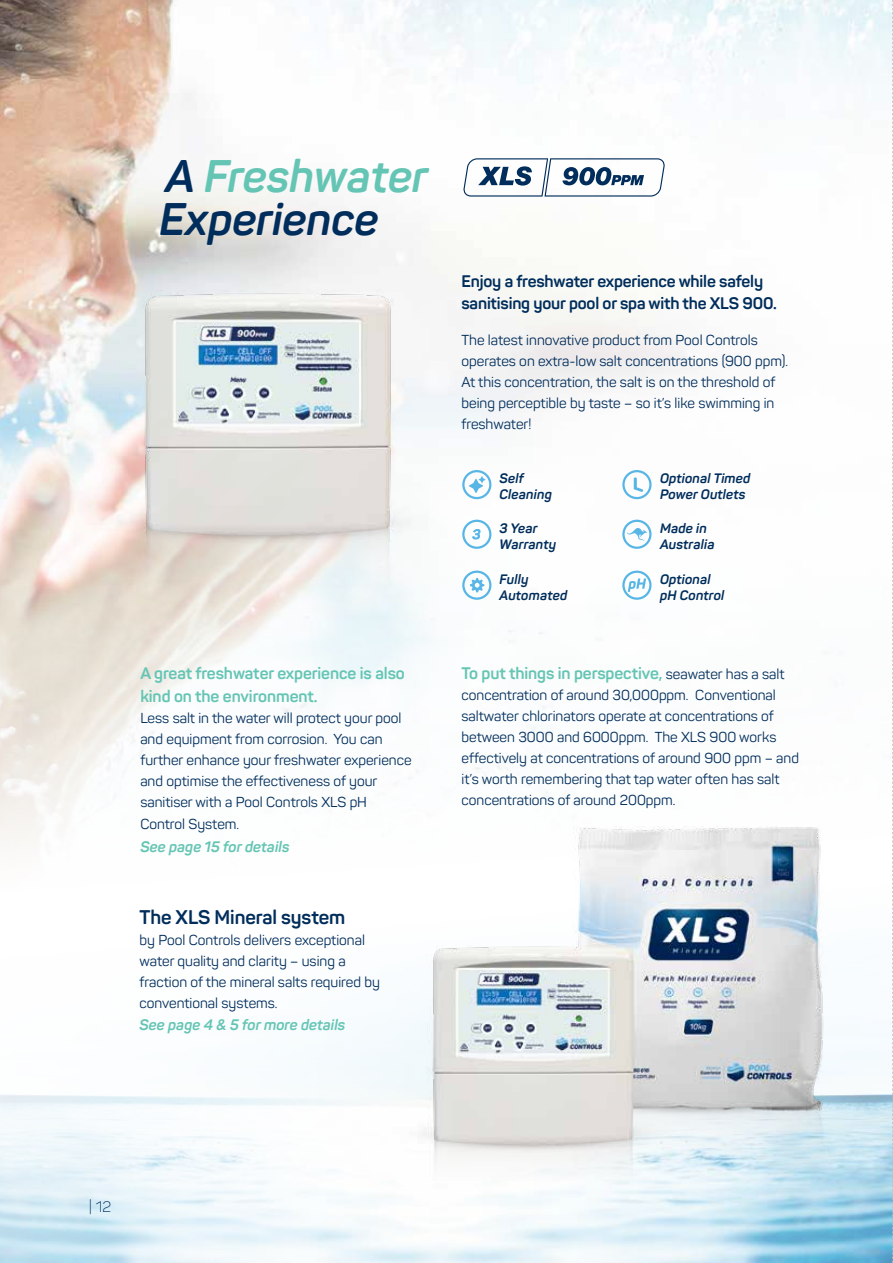
<style>
.page{position:relative;width:893px;height:1263px;background:#fff}
.page>*{position:absolute;margin:0;border:0;box-sizing:border-box;transform-origin:0 0}
.t1{font:italic 700 45px/43.5px "Panton";color:#002d5b}
.t2{font:700 19.5px "Panton";letter-spacing:-.005em;color:#002d5b}
.t3{font:700 16.5px/22.5px "Panton";letter-spacing:-.005em;color:#65c5b4}
.t4{font:700 16.5px/22.5px "Panton";letter-spacing:-.01em;color:#002d5b}
.t5{font:italic 700 15px "Panton";color:#65c5b4}
.t6{font:300 15px "Panton";color:#002d5b}
.t7{font:14.25px/21px "Panton";color:#002d5b}
.t8{font:italic 700 13.5px/16.5px "Panton";letter-spacing:.01em;color:#002d5b}
.s1{color:#65c5b4}
.s2{font-weight:400;font-size:14.25px;color:#002d5b}
</style>
<div class="page">
<img style="left:0;top:0;width:892px;height:819px">
<img style="left:0;top:819px;width:892px;height:444px">
<svg style="left:463px;top:158px;width:202px;height:39px"></svg>
<div style="left:622px;top:571px;width:29px;height:29px;border:2px solid #58b6e7;border-radius:50%"></div>
<svg style="left:628px;top:578px;width:18px;height:14px"></svg>
<div style="left:462px;top:520px;width:29px;height:29px;border:2px solid #58b6e7;border-radius:50%"></div>
<svg style="left:472px;top:529px;width:9px;height:10px"></svg>
<div style="left:622px;top:520px;width:29px;height:29px;border:2px solid #58b6e7;border-radius:50%"></div>
<svg style="left:627px;top:528px;width:20px;height:12px"></svg>
<div style="left:622px;top:470px;width:29px;height:29px;border:2px solid #58b6e7;border-radius:50%"></div>
<svg style="left:634px;top:477px;width:9px;height:15px"></svg>
<div style="left:462px;top:470px;width:29px;height:29px;border:2px solid #58b6e7;border-radius:50%"></div>
<svg style="left:469px;top:476px;width:16px;height:17px"></svg>
<img style="left:74px;top:246px;width:388px;height:363px">
<svg style="left:470px;top:578px;width:14px;height:14px"></svg>
<div style="left:462px;top:571px;width:29px;height:29px;border:2px solid #58b6e7;border-radius:50%"></div>
<img style="left:374px;top:826px;width:496px;height:354px">
<svg style="left:892px;top:0;width:1px;height:1263px"></svg>
<h1 class="t1" style="left:160px;top:154px;width:270px">A <span class="s1">Freshwater<br></span>Experience</h1>
<p class="t3" style="left:140px;top:662px;width:266px">A great freshwater experience is also kind on the environment.</p>
<p class="t7" style="left:140px;top:707px;width:273px">Less salt in the water will protect your pool and equipment from corrosion. You can further enhance your freshwater experience and optimise the effectiveness of your sanitiser with a Pool Controls XLS pH</p>
<p class="t7" style="left:140px;top:814px;width:100px">Control System.</p>
<p class="t5" style="left:140px;top:837px;width:151px">See page 15 for details</p>
<h2 class="t2" style="left:139px;top:905px;width:207px">The XLS Mineral system</h2>
<p class="t7" style="left:139px;top:929px;width:242px">by Pool Controls delivers exceptional water quality and clarity – using a fraction of the mineral salts required by conventional systems.</p>
<p class="t5" style="left:139px;top:1016px;width:207px">See page 4 &amp; 5 for more details</p>
<p class="t4" style="left:461px;top:269px;width:317px">Enjoy a freshwater experience while safely sanitising your pool or spa with the XLS 900.</p>
<p class="t7" style="left:461px;top:330px;width:328px">The latest innovative product from Pool Controls operates on extra-low salt concentrations (900 ppm).<br>At this concentration, the salt is on the threshold of being perceptible by taste – so it’s like swimming in freshwater!</p>
<p class="t8" style="left:500px;top:470px;width:54px">Self<br>Cleaning</p>
<p class="t8" style="left:500px;top:519px;width:58px">3 Year<br>Warranty</p>
<p class="t8" style="left:500px;top:570px;width:69px">Fully<br>Automated</p>
<p class="t8" style="left:660px;top:470px;width:92px">Optional Timed<br>Power Outlets</p>
<p class="t8" style="left:660px;top:519px;width:56px">Made in<br>Australia</p>
<p class="t8" style="left:660px;top:570px;width:66px">Optional pH Control</p>
<p class="t3" style="left:461px;top:662px;width:324px">To put things in perspective, <span class="s2">seawater has a salt</span></p>
<p class="t7" style="left:461px;top:685px;width:339px">concentration of around 30,000ppm. Conventional saltwater chlorinators operate at concentrations of between 3000 and 6000ppm. The XLS 900 works effectively at concentrations of around 900 ppm – and it’s worth remembering that tap water often has salt concentrations of around 200ppm.</p>
<p class="t6" style="left:89px;top:1197px;width:23px">| 12</p>
</div>
